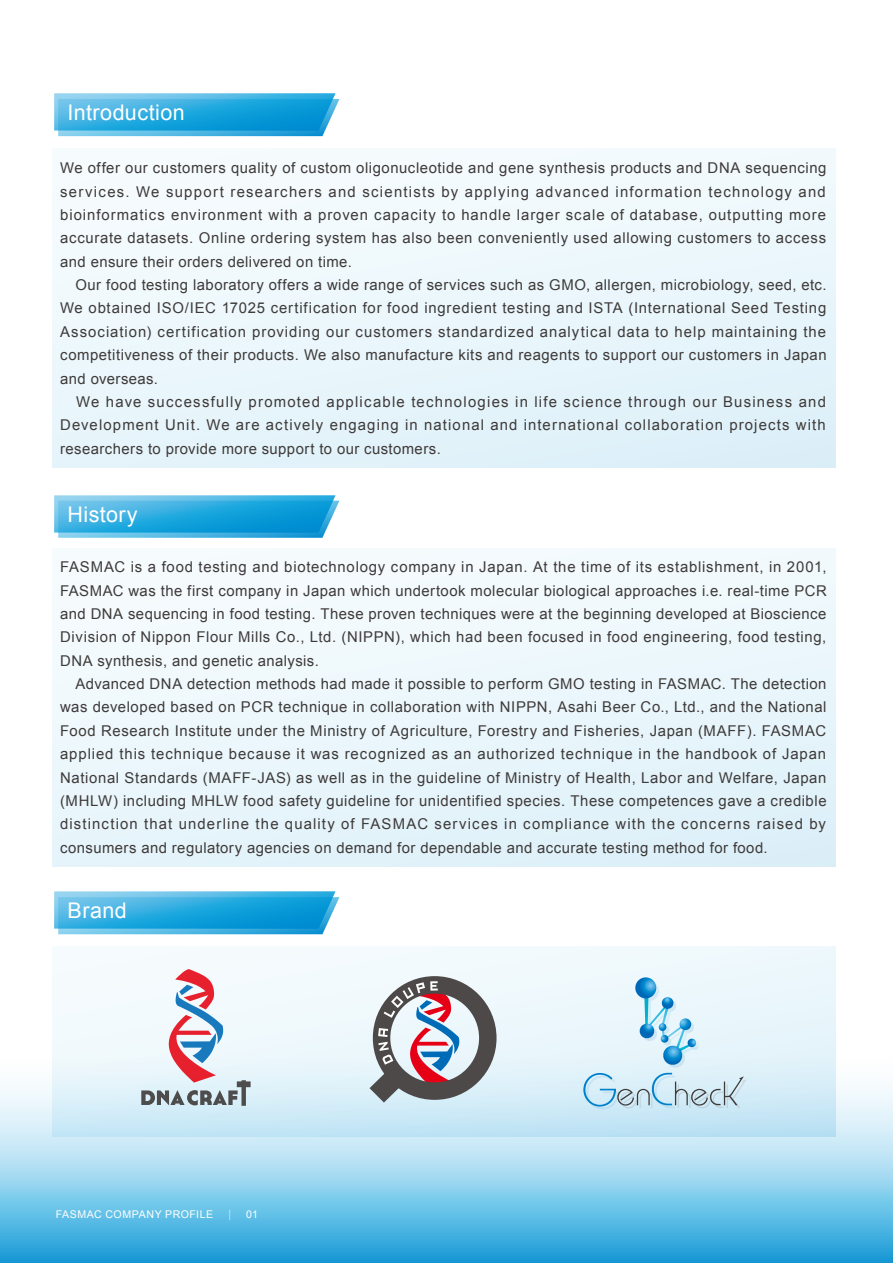
<style>
.page{position:relative;width:893px;height:1263px;background:#fff}
.page>*{position:absolute;margin:0;border:0;box-sizing:border-box;transform-origin:0 0}
.t1{font:21.6px "Arial";letter-spacing:.02em;color:#fff}
.t2{font:14.85px/23.4px "Arial";letter-spacing:.03em;color:#3e3a39;text-align:justify}
.t3{font:10.65px "Arial";letter-spacing:.04em;color:#fff}
.s1{font-family:"Koz Go Pro"}
</style>
<div class="page">
<svg style="left:0;top:1010px;width:892px;height:253px;background:#87cdeb"></svg>
<div style="left:53px;top:149px;width:783px;height:318px;background:#ebf7fc"></div>
<div style="left:53px;top:548px;width:783px;height:319px;background:#ebf7fc"></div>
<svg style="left:53px;top:946px;width:783px;height:190px"></svg>
<svg style="left:54px;top:495px;width:285px;height:43px;background:#3bafe0"></svg>
<svg style="left:54px;top:93px;width:285px;height:43px;background:#3aafe0"></svg>
<svg style="left:54px;top:891px;width:285px;height:43px;background:#3bafe0"></svg>
<svg style="left:141px;top:969px;width:110px;height:137px"></svg>
<svg style="left:370px;top:976px;width:127px;height:126px"></svg>
<svg style="left:583px;top:977px;width:164px;height:132px;background:#cfe7f2"></svg>
<h1 class="t1" style="left:68px;top:101px;width:119px">Introduction</h1>
<p class="t2" style="left:60px;top:156px;width:768px">We offer our customers quality of custom oligonucleotide and gene synthesis products and DNA sequencing services. We support researchers and scientists by applying advanced information technology and bioinformatics environment with a proven capacity to handle larger scale of database, outputting more accurate datasets. Online ordering system has also been conveniently used allowing customers to access and ensure their orders delivered on time.</p>
<p class="t2" style="left:60px;top:273px;width:768px;text-indent:15px">Our food testing laboratory offers a wide range of services such as GMO, allergen, microbiology, seed, etc.<br>We obtained ISO/IEC 17025 certification for food ingredient testing and ISTA (International Seed Testing Association) certification providing our customers standardized analytical data to help maintaining the competitiveness of their products. We also manufacture kits and reagents to support our customers in Japan and overseas.</p>
<p class="t2" style="left:60px;top:390px;width:767px;text-indent:16px">We have successfully promoted applicable technologies in life science through our Business and Development Unit. We are actively engaging in national and international collaboration projects with researchers to provide more support to our customers.</p>
<h1 class="t1" style="left:68px;top:503px;width:72px">History</h1>
<p class="t2" style="left:60px;top:555px;width:768px">FASMAC is a food testing and biotechnology company in Japan. At the time of its establishment, in 2001, FASMAC was the first company in Japan which undertook molecular biological approaches i.e. real-time PCR and DNA sequencing in food testing. These proven techniques were at the beginning developed at Bioscience Division of Nippon Flour Mills Co., Ltd. (NIPPN), which had been focused in food engineering, food testing, DNA synthesis, and genetic analysis.</p>
<p class="t2" style="left:60px;top:672px;width:768px;text-indent:15px">Advanced DNA detection methods had made it possible to perform GMO testing in FASMAC. The detection was developed based on PCR technique in collaboration with NIPPN, Asahi Beer Co., Ltd., and the National Food Research Institute under the Ministry of Agriculture, Forestry and Fisheries, Japan (MAFF). FASMAC applied this technique because it was recognized as an authorized technique in the handbook of Japan National Standards (MAFF-JAS) as well as in the guideline of Ministry of Health, Labor and Welfare, Japan (MHLW) including MHLW food safety guideline for unidentified species. These competences gave a credible distinction that underline the quality of FASMAC services in compliance with the concerns raised by consumers and regulatory agencies on demand for dependable and accurate testing method for food.</p>
<h1 class="t1" style="left:68px;top:899px;width:61px">Brand</h1>
<p class="t3" style="left:56px;top:1209px;width:204px">FASMAC COMPANY PROFILE<span class="s1">　｜　</span>01</p>
</div>
